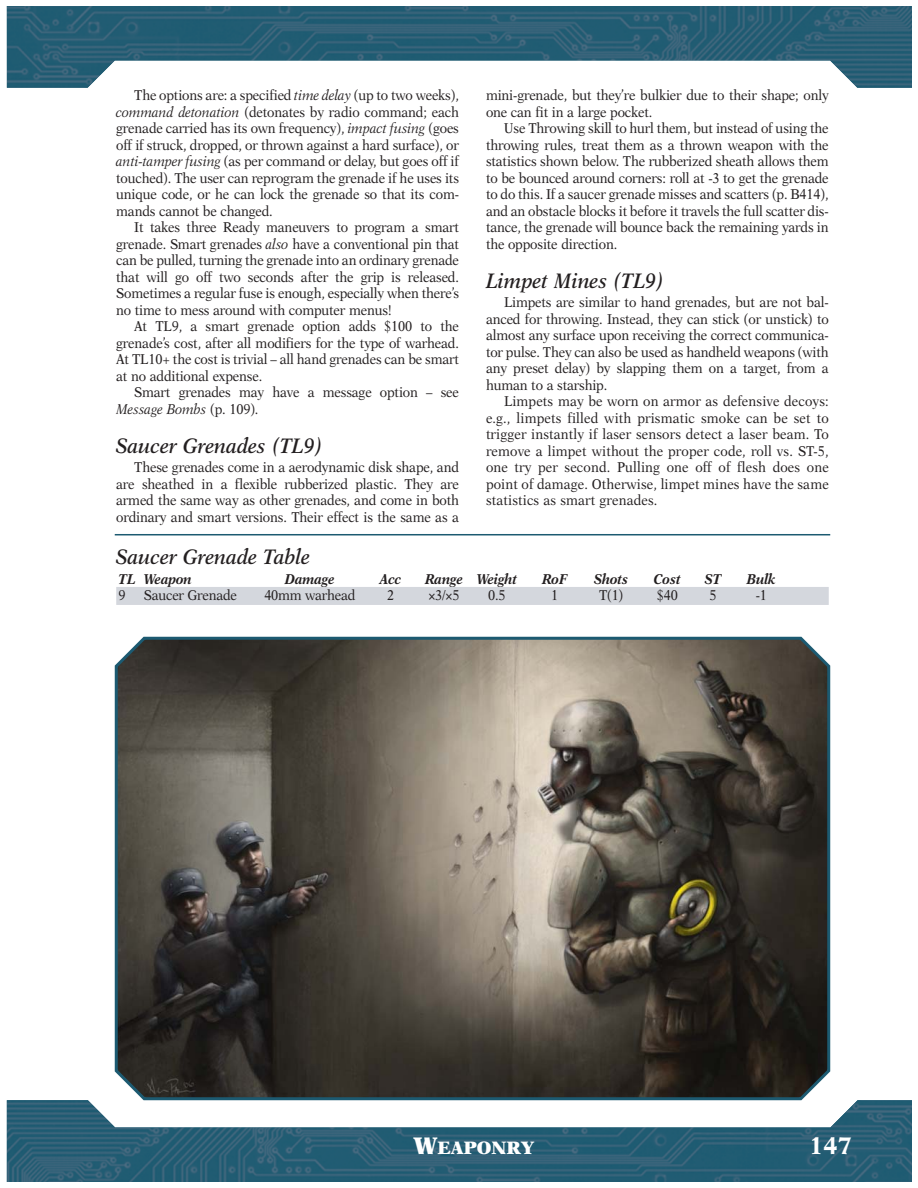
<style>
.page{position:relative;width:918px;height:1188px;background:#fff}
.page>*{position:absolute;margin:0;border:0;box-sizing:border-box;transform-origin:0 0}
.t1{font:700 24px "New Aster";color:#fff}
.t2{font:italic 600 21px "New Aster";color:#231f20;scale:.9 1}
.t3{font:900 18px "New Aster";color:#fff}
.t4{font:14.25px/16.5px "New Aster";letter-spacing:-.01em;color:#231f20;text-align:justify;scale:.9 1}
.t5{font:italic 700 14.25px "New Aster";letter-spacing:-.01em;color:#231f20;scale:.9 1}
.s1{font-style:italic}
.s2{font-size:24px}
</style>
<div class="page">
<img style="left:7px;top:1100px;width:904px;height:81px">
<img style="left:7px;top:7px;width:904px;height:81px">
<svg style="left:115px;top:637px;width:715px;height:463px;background:#57524a"></svg>
<hr style="left:115px;top:534px;width:715px;height:1px;background:#1c5a71">
<div style="left:116px;top:587px;width:713px;height:18px;background:#d4d7dd"></div>
<p class="t4" style="left:116px;top:88px;width:382px;text-indent:18px">The options are: a specified <span class="s1">time delay</span> (up to two weeks), <span class="s1">command detonation</span> (detonates by radio command; each grenade carried has its own frequency), <span class="s1">impact fusing</span> (goes off if struck, dropped, or thrown against a hard surface), or <span class="s1">anti-tamper fusing</span> (as per command or delay, but goes off if touched). The user can reprogram the grenade if he uses its unique code, or he can lock the grenade so that its com&shy;mands cannot be changed.</p>
<p class="t4" style="left:116px;top:220px;width:382px;text-indent:18px">It takes three Ready maneuvers to program a smart grenade. Smart grenades <span class="s1">also</span> have a conventional pin that can be pulled, turning the grenade into an ordinary grenade that will go off two seconds after the grip is released.<br>Sometimes a regular fuse is enough, especially when there’s no time to mess around with computer menus!</p>
<p class="t4" style="left:116px;top:319px;width:382px;text-indent:18px">At TL9, a smart grenade option adds $100 to the grenade’s cost, after all modifiers for the type of warhead.<br>At TL10+ the cost is trivial – all hand grenades can be smart at no additional expense.</p>
<p class="t4" style="left:116px;top:385px;width:382px;text-indent:18px">Smart grenades may have a message option – see<br><span class="s1">Message Bombs</span> (p. 109).</p>
<h2 class="t2" style="left:116px;top:437px;width:231px">Saucer Grenades (TL9)</h2>
<p class="t4" style="left:116px;top:460px;width:382px;text-indent:18px">These grenades come in a aerodynamic disk shape, and are sheathed in a flexible rubberized plastic. They are armed the same way as other grenades, and come in both ordinary and smart versions. Their effect is the same as a</p>
<p class="t4" style="left:486px;top:88px;width:382px">mini-grenade, but they’re bulkier due to their shape; only one can fit in a large pocket.</p>
<p class="t4" style="left:486px;top:121px;width:382px;text-indent:18px">Use Throwing skill to hurl them, but instead of using the throwing rules, treat them as a thrown weapon with the statistics shown below. The rubberized sheath allows them to be bounced around corners: roll at -3 to get the grenade to do this. If a saucer grenade misses and scatters (p. B414), and an obstacle blocks it before it travels the full scatter dis&shy;tance, the grenade will bounce back the remaining yards in the opposite direction.</p>
<h2 class="t2" style="left:486px;top:272px;width:199px">Limpet Mines (TL9)</h2>
<p class="t4" style="left:486px;top:295px;width:382px;text-indent:18px">Limpets are similar to hand grenades, but are not bal&shy;anced for throwing. Instead, they can stick (or unstick) to almost any surface upon receiving the correct communica&shy;tor pulse. They can also be used as handheld weapons (with any preset delay) by slapping them on a target, from a human to a starship.</p>
<p class="t4" style="left:486px;top:394px;width:382px;text-indent:18px">Limpets may be worn on armor as defensive decoys: e.g., limpets filled with prismatic smoke can be set to trigger instantly if laser sensors detect a laser beam. To remove a limpet without the proper code, roll vs. ST-5, one try per second. Pulling one off of flesh does one point of damage. Otherwise, limpet mines have the same statistics as smart grenades.</p>
<h2 class="t2" style="left:116px;top:548px;width:217px">Saucer Grenade Table</h2>
<p class="t5" style="left:119px;top:573px;width:83px">TL Weapon</p>
<p class="t5" style="left:285px;top:573px;width:57px">Damage</p>
<p class="t5" style="left:380px;top:573px;width:25px">Acc</p>
<p class="t5" style="left:425px;top:573px;width:104px">Range Weight</p>
<p class="t5" style="left:542px;top:573px;width:30px">RoF</p>
<p class="t5" style="left:594px;top:573px;width:39px">Shots</p>
<p class="t5" style="left:654px;top:573px;width:31px">Cost</p>
<p class="t5" style="left:705px;top:573px;width:20px">ST</p>
<p class="t5" style="left:747px;top:573px;width:34px">Bulk</p>
<p class="t4" style="left:119px;top:588px;width:9px">9</p>
<p class="t4" style="left:144px;top:588px;width:105px">Saucer Grenade</p>
<p class="t4" style="left:264px;top:588px;width:103px">40mm warhead</p>
<p class="t4" style="left:387px;top:588px;width:9px">2</p>
<p class="t4" style="left:428px;top:588px;width:36px">¥3/¥5</p>
<p class="t4" style="left:488px;top:588px;width:21px">0.5</p>
<p class="t4" style="left:551px;top:588px;width:9px">1</p>
<p class="t4" style="left:599px;top:588px;width:29px">T(1)</p>
<p class="t4" style="left:657px;top:588px;width:25px">$40</p>
<p class="t4" style="left:709px;top:588px;width:9px">5</p>
<p class="t4" style="left:756px;top:588px;width:14px">-1</p>
<p class="t3" style="left:414px;top:1140px;width:122px"><span class="s2">W</span>EAPONRY</p>
<h1 class="t1" style="left:809px;top:1136px;width:44px">147</h1>
</div>
